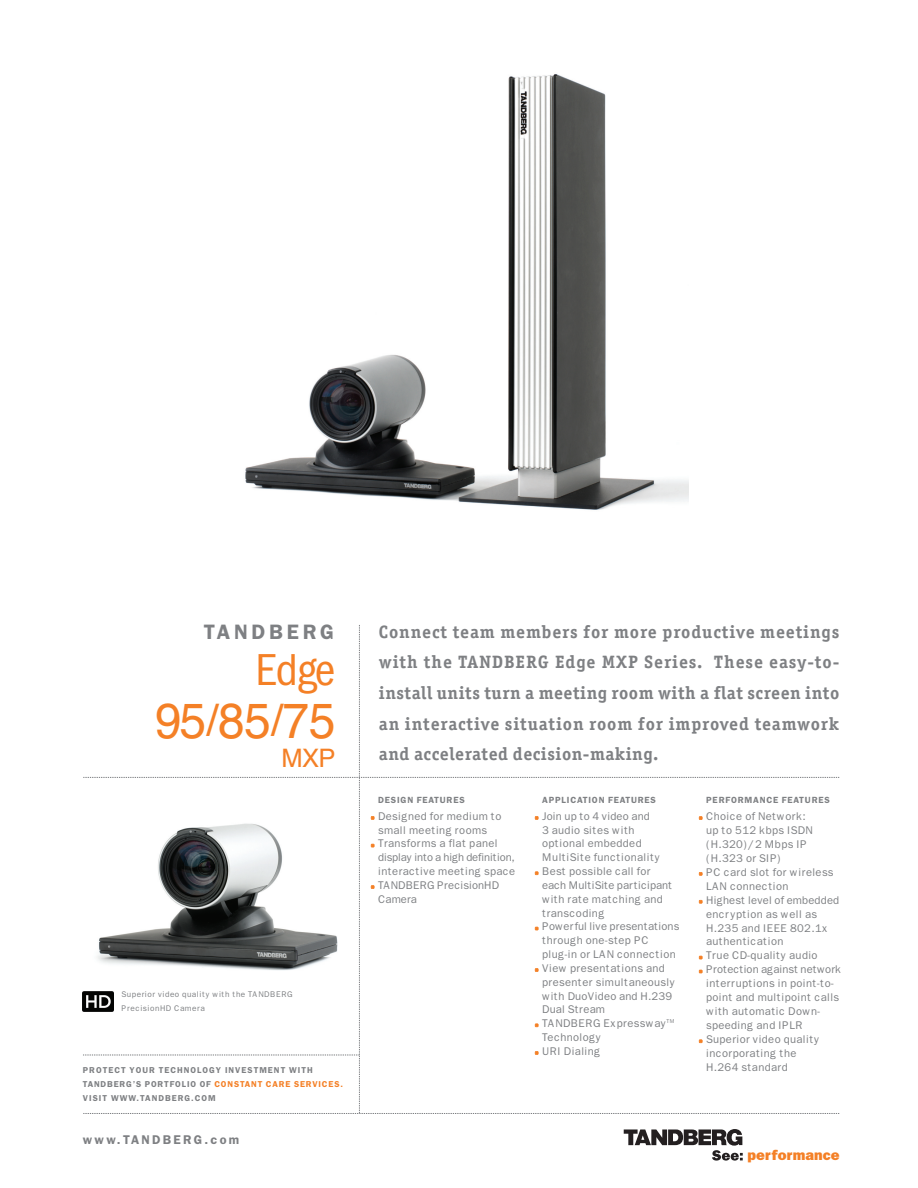
<style>
.page{position:relative;width:918px;height:1188px;background:#fff}
.page>*{position:absolute;margin:0;border:0;box-sizing:border-box;transform-origin:0 0}
.t1{font:49.5px "Helvetica";color:#f48026}
.t2{font:condensed 46.35px "Franklin Gothic";color:#f48026}
.t3{font:25.5px "Helvetica";color:#f48026}
.t4{font:600 21px "Franklin Gothic";letter-spacing:.18em;color:#7e8083}
.t5{font:700 18px/30.6px "Officina Serif";letter-spacing:.03em;color:#7e8083;text-align:justify}
.t6{font:800 14.7px "Franklin Gothic";letter-spacing:.01em;color:#f48026}
.t7{font:600 12.75px "Franklin Gothic";letter-spacing:.18em;color:#7e8083}
.t8{font:11.25px/13.8px "Franklin Gothic";letter-spacing:.03em;color:#7e8083}
.t9{font:600 9px "Franklin Gothic";letter-spacing:.09em;color:#7e8083}
.t10{font:600 8.55px/13.8px "Franklin Gothic";letter-spacing:.12em;color:#7e8083}
.t11{font:8.25px/13.8px "Franklin Gothic";letter-spacing:.06em;color:#7e8083}
.s1{font-size:45px}
.s2{color:#f48026}
</style>
<div class="page">
<img style="left:245px;top:74px;width:443px;height:436px">
<svg style="left:83px;top:625px;width:756px;height:489px"></svg>
<svg style="left:624px;top:1129px;width:119px;height:32px"></svg>
<h3 class="t4" style="left:204px;top:625px;width:132px">TANDBERG</h3>
<h2 class="t2" style="left:256px;top:653px;width:81px">Edge</h2>
<h1 class="t1" style="left:155px;top:702px;width:182px">95<span class="s1">/</span>85<span class="s1">/</span>75</h1>
<h3 class="t3" style="left:282px;top:748px;width:55px">MXP</h3>
<p class="t11" style="left:121px;top:988px;width:173px">Superior video quality with the TANDBERG<br>PrecisionHD Camera</p>
<p class="t10" style="left:83px;top:1064px;width:261px">PROTECT YOUR TECHNOLOGY INVESTMENT WITH<br>TANDBERG’S PORTFOLIO OF <span class="s2">CONSTANT CARE SERVICES.<br></span>VISIT WWW.TANDBERG.COM</p>
<p class="t7" style="left:83px;top:1135px;width:158px">www.TANDBERG.com</p>
<p class="t5" style="left:379px;top:618px;width:462px">Connect team members for more productive meetings with the TANDBERG Edge MXP Series. These easy-to&shy;install units turn a meeting room with a flat screen into an interactive situation room for improved teamwork and accelerated decision-making.</p>
<p class="t9" style="left:378px;top:797px;width:88px">DESIGN FEATURES</p>
<p class="t8" style="left:378px;top:810px;width:139px">Designed for medium to small meeting rooms<br>Transforms a flat panel display into a high definition, interactive meeting space<br>TANDBERG PrecisionHD<br>Camera</p>
<p class="t9" style="left:542px;top:797px;width:115px">APPLICATION FEATURES</p>
<p class="t8" style="left:542px;top:810px;width:139px">Join up to 4 video and<br>3 audio sites with optional embedded<br>MultiSite functionality<br>Best possible call for<br>each MultiSite participant with rate matching and transcoding<br>Powerful live presentations through one-step PC plug-in or LAN connection<br>View presentations and presenter simultaneously with DuoVideo and H.239<br>Dual Stream<br>TANDBERG Expressway<sup>TM<br></sup>Technology<br>URI Dialing</p>
<p class="t9" style="left:706px;top:797px;width:125px">PERFORMANCE FEATURES</p>
<p class="t8" style="left:706px;top:810px;width:137px">Choice of Network:<br>up to 512 kbps ISDN (H.320)/2 Mbps IP (H.323 or SIP)<br>PC card slot for wireless<br>LAN connection<br>Highest level of embedded encryption as well as<br>H.235 and IEEE 802.1x authentication<br>True CD-quality audio<br>Protection against network interruptions in point-to&shy;point and multipoint calls with automatic Down&shy;speeding and IPLR<br>Superior video quality incorporating the<br>H.264 standard</p>
<h3 class="t6" style="left:747px;top:1147px;width:94px">performance</h3>
</div>
